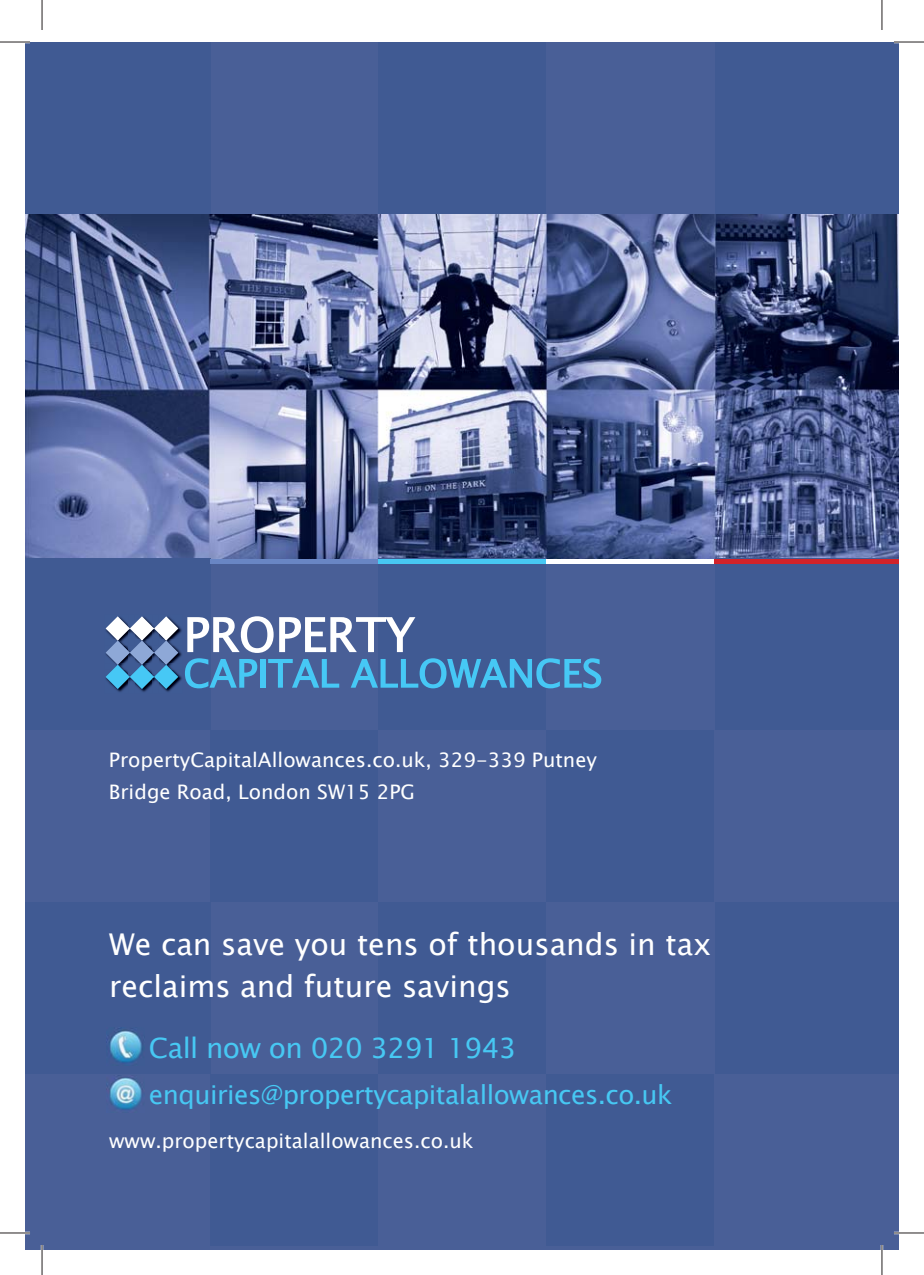
<style>
.page{position:relative;width:924px;height:1275px;background:#fff}
.page>*{position:absolute;margin:0;border:0;box-sizing:border-box;transform-origin:0 0}
.t1{font:30px/42px "Lucida Sans Unicode";color:#fff}
.t2{font:28px "Lucida Sans Unicode";letter-spacing:-.02em;color:#47c8f3}
.t3{font:26px "Lucida Sans Unicode";letter-spacing:-.02em;color:#47c8f3}
.t4{font:20px/32px "Lucida Sans Unicode";color:#fff}
</style>
<div class="page">
<div style="left:25px;top:558px;width:873px;height:692px;background:#495f97"></div>
<img style="left:25px;top:214px;width:873px;height:345px">
<div style="left:25px;top:42px;width:868px;height:172px;background:#495f97"></div>
<div style="left:714px;top:558px;width:184px;height:172px;background:#405a93"></div>
<div style="left:714px;top:902px;width:184px;height:171px;background:#405a93"></div>
<div style="left:714px;top:42px;width:184px;height:172px;background:#405a93"></div>
<div style="left:25px;top:558px;width:185px;height:172px;background:#405a93"></div>
<div style="left:25px;top:902px;width:185px;height:171px;background:#405a93"></div>
<div style="left:25px;top:42px;width:185px;height:172px;background:#405a93"></div>
<div style="left:378px;top:558px;width:167px;height:172px;background:#405a93"></div>
<div style="left:378px;top:902px;width:167px;height:171px;background:#405a93"></div>
<div style="left:378px;top:42px;width:167px;height:172px;background:#405a93"></div>
<div style="left:210px;top:730px;width:168px;height:172px;background:#405a93"></div>
<div style="left:210px;top:1073px;width:168px;height:172px;background:#405a93"></div>
<div style="left:545px;top:730px;width:168px;height:172px;background:#405a93"></div>
<div style="left:545px;top:1073px;width:168px;height:172px;background:#405a93"></div>
<svg style="left:185px;top:616px;width:416px;height:72px"></svg>
<img style="left:105px;top:676px;width:19px;height:16px">
<img style="left:178px;top:625px;width:4px;height:10px">
<img style="left:140px;top:689px;width:8px;height:3px">
<img style="left:164px;top:649px;width:18px;height:43px">
<img style="left:178px;top:663px;width:4px;height:6px">
<svg style="left:106px;top:616px;width:72px;height:73px"></svg>
<div style="left:713px;top:559px;width:185px;height:5px;background:#d2232a"></div>
<div style="left:378px;top:559px;width:167px;height:5px;background:#47c8f3"></div>
<div style="left:210px;top:559px;width:168px;height:5px;background:#6986c4"></div>
<div style="left:545px;top:559px;width:168px;height:5px;background:#fff"></div>
<img style="left:109px;top:1028px;width:35px;height:36px">
<img style="left:108px;top:1075px;width:34px;height:35px">
<hr style="left:0;top:1231px;width:30px;height:3px;background:#fff">
<hr style="left:893px;top:1231px;width:30px;height:3px;background:#fff">
<hr style="left:41px;top:1245px;width:2px;height:30px;background:#fff">
<hr style="left:880px;top:1245px;width:2px;height:30px;background:#fff">
<hr style="left:0;top:42px;width:30px;height:1px;background:#231f20">
<hr style="left:893px;top:42px;width:30px;height:1px;background:#231f20">
<hr style="left:0;top:1232px;width:30px;height:1px;background:#231f20">
<hr style="left:893px;top:1232px;width:30px;height:1px;background:#231f20">
<hr style="left:42px;top:0;width:1px;height:30px;background:#231f20">
<hr style="left:42px;top:1245px;width:1px;height:30px;background:#231f20">
<hr style="left:881px;top:0;width:1px;height:30px;background:#231f20">
<hr style="left:881px;top:1245px;width:1px;height:30px;background:#231f20">
<p class="t4" style="left:109px;top:744px;width:489px">PropertyCapitalAllowances.co.uk, 329-339 Putney<br>Bridge Road, London SW15 2PG</p>
<h1 class="t1" style="left:109px;top:924px;width:603px">We can save you tens of thousands in tax reclaims and future savings</h1>
<h2 class="t2" style="left:149px;top:1027px;width:369px">Call now on 020 3291 1943</h2>
<h3 class="t3" style="left:149px;top:1075px;width:524px">enquiries@propertycapitalallowances.co.uk</h3>
<p class="t4" style="left:109px;top:1125px;width:365px">www.propertycapitalallowances.co.uk</p>
</div>
